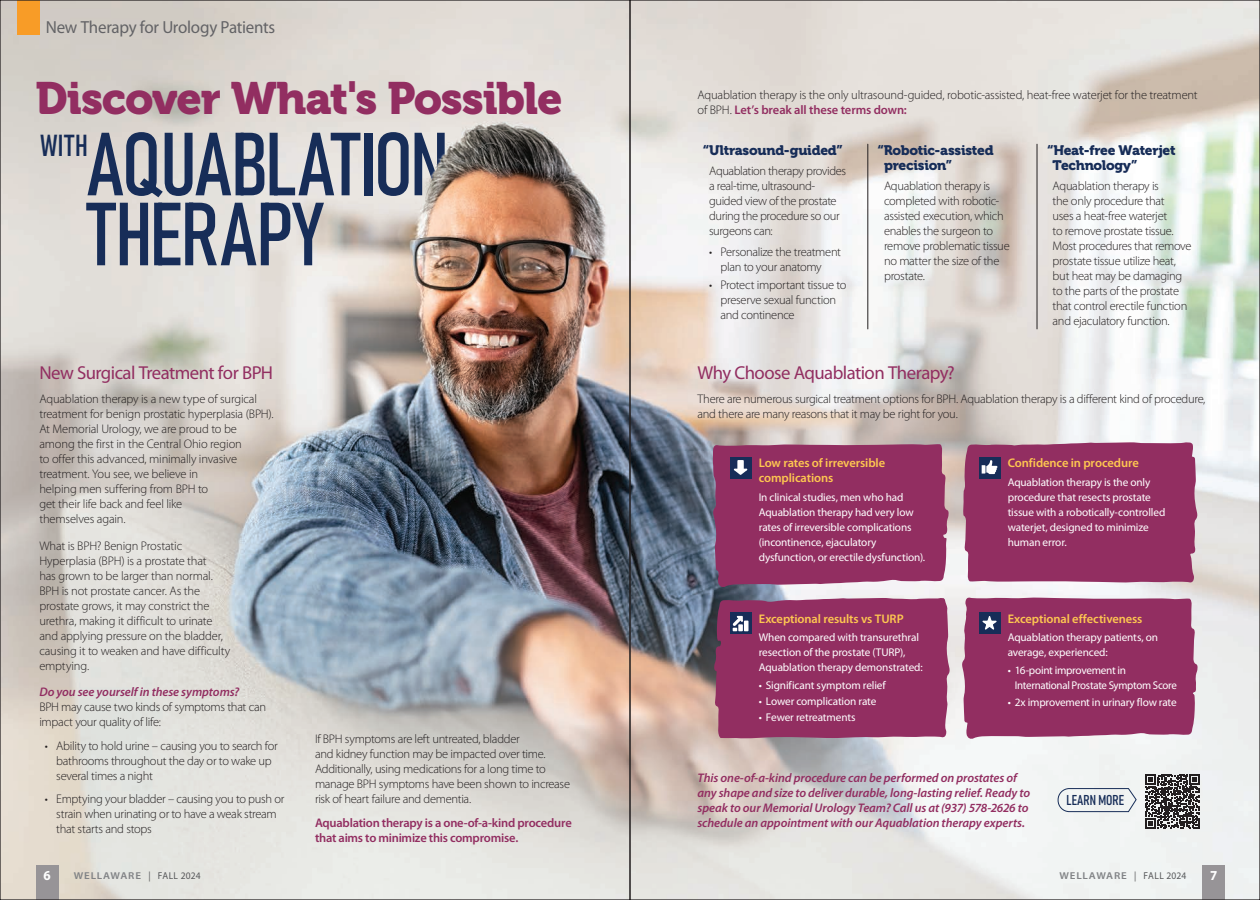
<style>
.page{position:relative;width:1260px;height:900px;background:#fff}
.page>*{position:absolute;margin:0;border:0;box-sizing:border-box;transform-origin:0 0}
.t1{font:88.12px/70px "Bahnschrift";letter-spacing:-.02em;color:#172d58}
.t2{font:45px "Museo 900";letter-spacing:-.03em;color:#922e61}
.t3{font:30px "Bahnschrift";color:#172d58}
.t4{font:18.75px "Myriad Pro";letter-spacing:-.03em;color:#922e61}
.t5{font:17.5px "Myriad Pro";letter-spacing:-.015em;color:#636366}
.t6{font:14.12px "Bahnschrift";letter-spacing:-.005em;color:#172d58}
.t7{font:13.75px/15px "Museo 900";letter-spacing:-.02em;color:#172d58}
.t8{font:700 13.75px "Myriad Pro";color:#fff;scale:.95 1}
.t9{font:300 12.5px/15px "Myriad Pro";letter-spacing:-.02em;color:#231f20}
.t10{font:italic 600 12.5px/15px "Myriad Pro";letter-spacing:-.005em;color:#922e61}
.t11{font:600 12.5px/15px "Myriad Pro";letter-spacing:-.01em;color:#fec750}
.t12{font:600 12.5px/15px "Myriad Pro";letter-spacing:-.02em;color:#922e61}
.t13{font:11.25px/15px "Myriad Pro";letter-spacing:-.015em;color:#fff}
.t14{font:600 10px "Myriad Pro";letter-spacing:.07em;color:#808285;scale:1.1 1}
.s1{font-weight:600;color:#922e61}
.s2{font-weight:400;color:#57585a}
</style>
<div class="page">
<img style="left:2px;top:2px;width:1256px;height:896px">
<svg style="left:1057px;top:788px;width:80px;height:24px"></svg>
<div style="left:36px;top:865px;width:22px;height:35px;background:#979497"></div>
<div style="left:1202px;top:865px;width:23px;height:35px;background:#979497"></div>
<div style="left:17px;top:0;width:22px;height:34px;background:#f89c27"></div>
<svg style="left:1145px;top:774px;width:55px;height:54px"></svg>
<svg style="left:712px;top:444px;width:237px;height:144px;background:#943868"></svg>
<div style="left:737px;top:460px;width:7px;height:12px;background:#fff"></div>
<svg style="left:962px;top:441px;width:236px;height:142px;background:#953868"></svg>
<svg style="left:714px;top:597px;width:236px;height:142px;background:#913464"></svg>
<hr style="left:744px;top:621px;width:4px;height:10px;background:#fff">
<svg style="left:962px;top:597px;width:236px;height:143px;background:#973b6b"></svg>
<hr style="left:868px;top:144px;width:1px;height:185px;background:#231f20">
<hr style="left:1037px;top:144px;width:1px;height:185px;background:#231f20">
<img style="left:403px;top:148px;width:93px;height:60px">
<h3 class="t5" style="left:46px;top:17px;width:231px">New Therapy for Urology Patients</h3>
<h2 class="t2" style="left:36px;top:73px;width:528px">Discover What's Possible</h2>
<h1 class="t1" style="left:86px;top:123px;width:364px">AQUABLATION<br>THERAPY</h1>
<h3 class="t3" style="left:40px;top:123px;width:49px">WITH</h3>
<h3 class="t4" style="left:39px;top:361px;width:235px">New Surgical Treatment for BPH</h3>
<p class="t9" style="left:39px;top:392px;width:236px">Aquablation therapy is a new type of surgical treatment for benign prostatic hyperplasia (BPH).<br>At Memorial Urology, we are proud to be among the first in the Central Ohio region<br>to offer this advanced, minimally invasive treatment. You see, we believe in<br>helping men suffering from BPH to<br>get their life back and feel like<br>themselves again.</p>
<p class="t9" style="left:39px;top:538px;width:193px">What is BPH? Benign Prostatic Hyperplasia (BPH) is a prostate that<br>has grown to be larger than normal.<br>BPH is not prostate cancer. As the prostate grows, it may constrict the urethra, making it difficult to urinate and applying pressure on the bladder, causing it to weaken and have difficulty emptying.</p>
<p class="t10" style="left:39px;top:684px;width:202px">Do you see yourself in these symptoms?</p>
<p class="t9" style="left:39px;top:699px;width:228px">BPH may cause two kinds of symptoms that can impact your quality of life:</p>
<p class="t9" style="left:56px;top:738px;width:223px;text-indent:-11px">• Ability to hold urine – causing you to search for bathrooms throughout the day or to wake up several times a night</p>
<p class="t9" style="left:56px;top:791px;width:230px;text-indent:-11px">• Emptying your bladder – causing you to push or strain when urinating or to have a weak stream that starts and stops</p>
<p class="t9" style="left:315px;top:731px;width:257px">If BPH symptoms are left untreated, bladder<br>and kidney function may be impacted over time.<br>Additionally, using medications for a long time to manage BPH symptoms have been shown to increase risk of heart failure and dementia.</p>
<p class="t12" style="left:315px;top:815px;width:258px">Aquablation therapy is a one-of-a-kind procedure that aims to minimize this compromise.</p>
<p class="t9" style="left:698px;top:87px;width:502px">Aquablation therapy is the only ultrasound-guided, robotic-assisted, heat-free waterjet for the treatment of BPH. <span class="s1">Let’s break all these terms down:</span></p>
<p class="t7" style="left:703px;top:142px;width:142px">“Ultrasound-guided”</p>
<p class="t9" style="left:709px;top:164px;width:139px">Aquablation therapy provides a real-time, ultrasound&shy;guided view of the prostate during the procedure so our surgeons can:</p>
<p class="t9" style="left:720px;top:244px;width:122px;text-indent:-11px">• Personalize the treatment plan to your anatomy</p>
<p class="t9" style="left:720px;top:277px;width:127px;text-indent:-11px">• Protect important tissue to preserve sexual function and continence</p>
<p class="t7" style="left:884px;top:142px;width:111px;text-indent:-7px">“Robotic-assisted precision”</p>
<p class="t9" style="left:884px;top:178px;width:127px">Aquablation therapy is completed with robotic&shy;assisted execution, which enables the surgeon to remove problematic tissue no matter the size of the prostate.</p>
<p class="t7" style="left:1053px;top:142px;width:124px;text-indent:-6px">“Heat-free Waterjet<br>Technology”</p>
<p class="t9" style="left:1053px;top:178px;width:140px">Aquablation therapy is<br>the only procedure that<br>uses a heat-free waterjet<br>to remove prostate tissue.<br>Most procedures that remove prostate tissue utilize heat, but heat may be damaging to the parts of the prostate that control erectile function and ejaculatory function.</p>
<h3 class="t4" style="left:698px;top:362px;width:259px">Why Choose Aquablation Therapy?</h3>
<p class="t9" style="left:698px;top:392px;width:509px">There are numerous surgical treatment options for BPH. Aquablation therapy is a different kind of procedure, and there are many reasons that it may be right for you.</p>
<p class="t11" style="left:759px;top:455px;width:128px">Low rates of irreversible complications</p>
<p class="t13" style="left:759px;top:489px;width:168px">In clinical studies, men who had Aquablation therapy had very low rates of irreversible complications (incontinence, ejaculatory dysfunction, or erectile dysfunction).</p>
<p class="t11" style="left:759px;top:611px;width:146px">Exceptional results vs TURP</p>
<p class="t13" style="left:759px;top:630px;width:166px">When compared with transurethral resection of the prostate (TURP),<br>Aquablation therapy demonstrated:</p>
<p class="t13" style="left:759px;top:678px;width:129px">• Significant symptom relief</p>
<p class="t13" style="left:759px;top:693px;width:119px">• Lower complication rate</p>
<p class="t13" style="left:759px;top:709px;width:98px">• Fewer retreatments</p>
<p class="t11" style="left:1008px;top:455px;width:133px">Confidence in procedure</p>
<p class="t13" style="left:1008px;top:474px;width:159px">Aquablation therapy is the only procedure that resects prostate tissue with a robotically-controlled waterjet, designed to minimize human error.</p>
<p class="t11" style="left:1008px;top:611px;width:136px">Exceptional effectiveness</p>
<p class="t13" style="left:1008px;top:630px;width:152px">Aquablation therapy patients, on average, experienced:</p>
<p class="t13" style="left:1015px;top:663px;width:164px;text-indent:-7px">• 16-point improvement in<br>International Prostate Symptom Score</p>
<p class="t13" style="left:1008px;top:694px;width:171px">• 2x improvement in urinary flow rate</p>
<p class="t10" style="left:698px;top:770px;width:334px">This one-of-a-kind procedure can be performed on prostates of any shape and size to deliver durable, long-lasting relief. Ready to speak to our Memorial Urology Team? Call us at (937) 578-2626 to schedule an appointment with our Aquablation therapy experts.</p>
<p class="t6" style="left:1066px;top:789px;width:59px">LEARN MORE</p>
<p class="t8" style="left:43px;top:867px;width:9px">6</p>
<p class="t14" style="left:74px;top:869px;width:117px">WELLAWARE <span class="s2">| FALL 2024</span></p>
<p class="t14" style="left:1060px;top:869px;width:117px">WELLAWARE <span class="s2">| FALL 2024</span></p>
<p class="t8" style="left:1210px;top:867px;width:9px">7</p>
</div>
